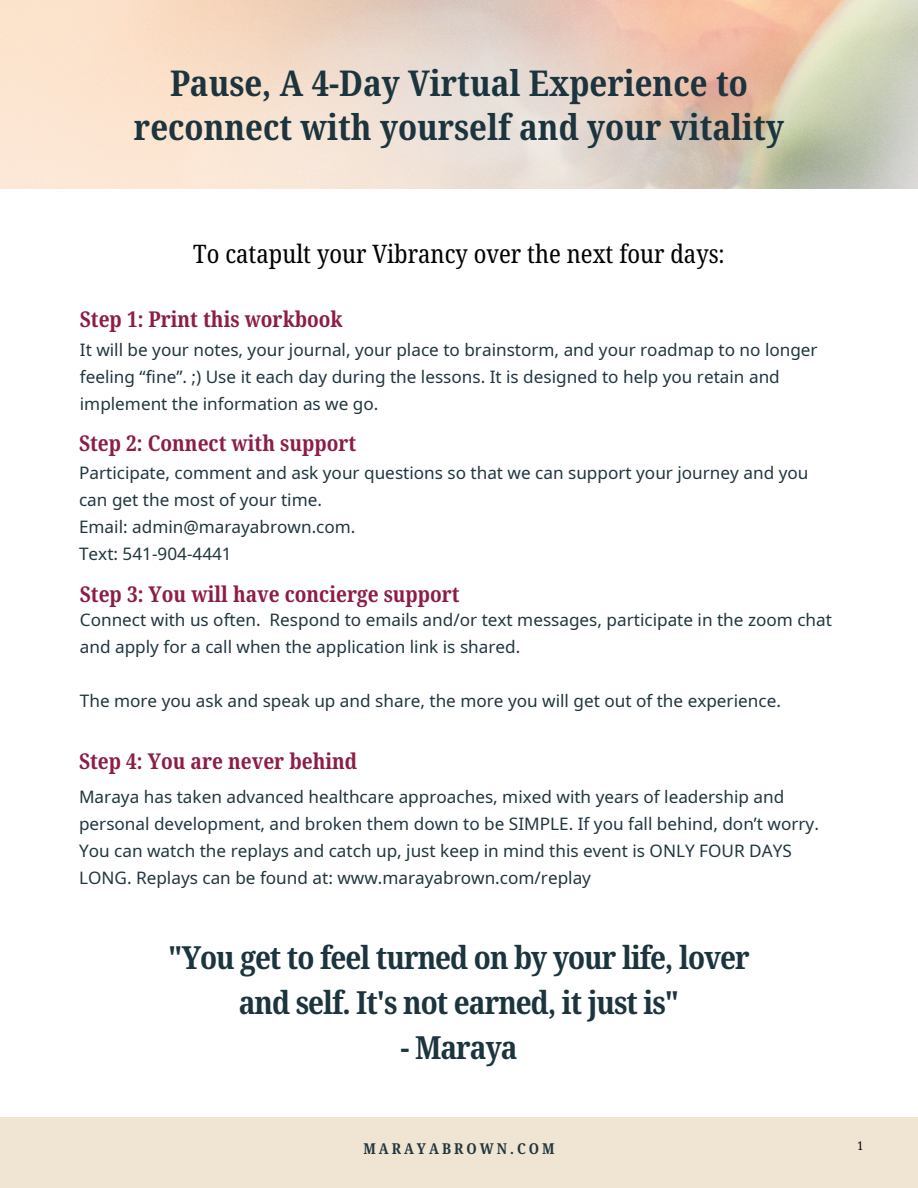
<style>
.page{position:relative;width:918px;height:1188px;background:#fff}
.page>*{position:absolute;margin:0;border:0;box-sizing:border-box;transform-origin:0 0}
.t1{font:700 35.55px/43.8px "Noto Serif Ethiopic Condensed";color:#1c343d;text-align:center}
.t2{font:700 31.8px/45px "Noto Serif Ethiopic Condensed";letter-spacing:-.03em;color:#1c343d;text-align:center}
.t3{font:25.5px "Noto Serif Ethiopic Condensed";color:#000}
.t4{font:700 21.75px "Noto Serif Ethiopic Condensed";color:#8c1d47}
.t5{font:17.1px/27px "Noto Sans Osage";color:#21363e}
.t6{font:700 15px "Noto Serif Ethiopic Condensed";letter-spacing:.2em;color:#21363e}
.t7{font:12px "Noto Serif Ethiopic Condensed";color:#000}
</style>
<div class="page">
<div style="left:0;top:1117px;width:918px;height:71px;background:#f0e4d2"></div>
<p class="t1" style="left:134px;top:61px;width:652px">Pause, A 4-Day Virtual Experience to reconnect with yourself and your vitality</p>
<h4 class="t3" style="left:193px;top:236px;width:533px">To catapult your Vibrancy over the next four days:</h4>
<h1 class="t4" style="left:80px;top:303px;width:264px">Step 1: Print this workbook</h1>
<h3 class="t5" style="left:80px;top:336px;width:739px">It will be your notes, your journal, your place to brainstorm, and your roadmap to no longer feeling “fine”. ;) Use it each day during the lessons. It is designed to help you retain and implement the information as we go.</h3>
<h5 class="t4" style="left:79px;top:428px;width:279px">Step 2: Connect with support</h5>
<h4 class="t5" style="left:79px;top:459px;width:731px">Participate, comment and ask your questions so that we can support your journey and you can get the most of your time.<br>Email: admin@marayabrown.com.<br>Text: 541-904-4441</h4>
<h5 class="t4" style="left:80px;top:579px;width:381px">Step 3: You will have concierge support</h5>
<h4 class="t5" style="left:80px;top:605px;width:754px">Connect with us often. Respond to emails and/or text messages, participate in the zoom chat and apply for a call when the application link is shared.</h4>
<h5 class="t5" style="left:80px;top:686px;width:703px">The more you ask and speak up and share, the more you will get out of the experience.</h5>
<h5 class="t4" style="left:79px;top:745px;width:280px">Step 4: You are never behind</h5>
<h2 class="t5" style="left:79px;top:783px;width:741px">Maraya has taken advanced healthcare approaches, mixed with years of leadership and personal development, and broken them down to be SIMPLE. If you fall behind, don’t worry.<br>You can watch the replays and catch up, just keep in mind this event is ONLY FOUR DAYS LONG. Replays can be found at: www.marayabrown.com/replay</h2>
<p class="t2" style="left:168px;top:934px;width:583px">"You get to feel turned on by your life, lover and self. It's not earned, it just is"</p>
<p class="t2" style="left:400px;top:1024px;width:119px">- Maraya</p>
<h5 class="t6" style="left:363px;top:1138px;width:193px">MARAYABROWN.COM</h5>
<h4 class="t7" style="left:857px;top:1137px;width:7px">1</h4>
</div>
